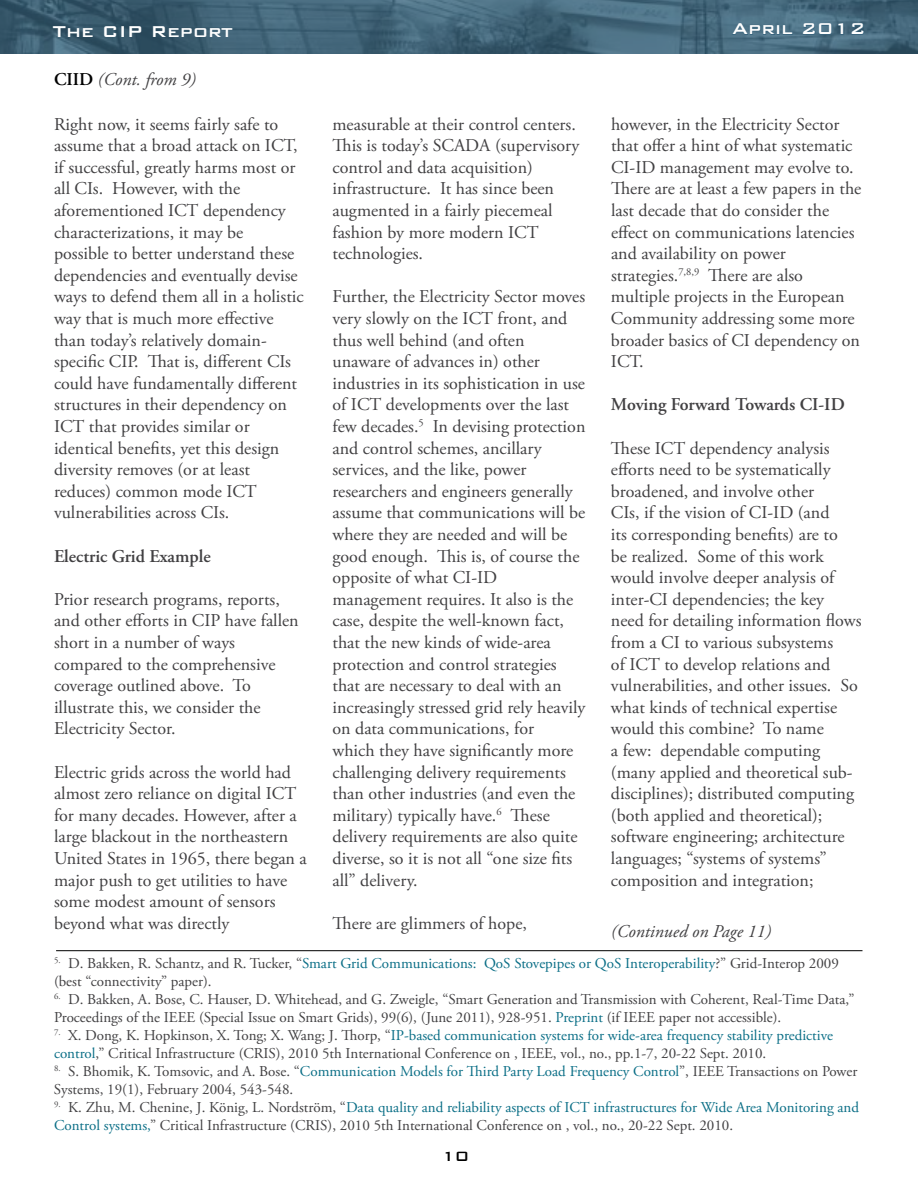
<style>
.page{position:relative;width:918px;height:1188px;background:#fff}
.page>*{position:absolute;margin:0;border:0;box-sizing:border-box;transform-origin:0 0}
.t1{font:500 21px "Bank Gothic BT";color:#fff}
.t2{font:18px/21.6px "Adobe Garamond Pro";color:#414042}
.t3{font:600 18px "Adobe Garamond Pro";color:#414042}
.t4{font:italic 18px "Adobe Garamond Pro";color:#414042}
.t5{font:500 18px "Bank Gothic BT";color:#000}
.t6{font:15px/18px "Adobe Garamond Pro";color:#414042}
.s1{font-weight:600;font-style:normal;color:#000}
.s2{color:#0a6e86}
</style>
<div class="page">
<img style="left:0;top:0;width:918px;height:54px">
<svg style="left:732px;top:23px;width:61px;height:12px"></svg>
<svg style="left:803px;top:23px;width:29px;height:12px"></svg>
<svg style="left:838px;top:23px;width:6px;height:12px"></svg>
<svg style="left:851px;top:23px;width:13px;height:12px"></svg>
<hr style="left:56px;top:950px;width:806px;height:1px;background:#000">
<p class="t1" style="left:53px;top:20px;width:182px">The CIP Report</p>
<p class="t1" style="left:732px;top:17px;width:135px">April 2012</p>
<p class="t4" style="left:54px;top:69px;width:143px"><span class="s1">CIID</span> (Cont. from 9)</p>
<p class="t2" style="left:54px;top:114px;width:251px">Right now, it seems fairly safe to assume that a broad attack on ICT, if successful, greatly harms most or all CIs. However, with the aforementioned ICT dependency characterizations, it may be<br>possible to better understand these dependencies and eventually devise ways to defend them all in a holistic way that is much more effective than today’s relatively domain&shy;specific CIP. That is, different CIs could have fundamentally different structures in their dependency on<br>ICT that provides similar or identical benefits, yet this design diversity removes (or at least reduces) common mode ICT vulnerabilities across CIs.</p>
<p class="t3" style="left:54px;top:546px;width:158px">Electric Grid Example</p>
<p class="t2" style="left:54px;top:589px;width:246px">Prior research programs, reports, and other efforts in CIP have fallen short in a number of ways compared to the comprehensive coverage outlined above. To illustrate this, we consider the<br>Electricity Sector.</p>
<p class="t2" style="left:54px;top:762px;width:254px">Electric grids across the world had almost zero reliance on digital ICT for many decades. However, after a large blackout in the northeastern United States in 1965, there began a major push to get utilities to have some modest amount of sensors beyond what was directly</p>
<p class="t2" style="left:332px;top:114px;width:248px">measurable at their control centers.<br>This is today’s SCADA (supervisory control and data acquisition) infrastructure. It has since been augmented in a fairly piecemeal fashion by more modern ICT technologies.</p>
<p class="t2" style="left:332px;top:287px;width:254px">Further, the Electricity Sector moves very slowly on the ICT front, and thus well behind (and often unaware of advances in) other industries in its sophistication in use of ICT developments over the last few decades.<sup>5</sup> In devising protection and control schemes, ancillary services, and the like, power researchers and engineers generally assume that communications will be where they are needed and will be good enough. This is, of course the opposite of what CI-ID management requires. It also is the case, despite the well-known fact, that the new kinds of wide-area protection and control strategies that are necessary to deal with an increasingly stressed grid rely heavily on data communications, for<br>which they have significantly more challenging delivery requirements than other industries (and even the military) typically have.<sup>6</sup> These delivery requirements are also quite diverse, so it is not all “one size fits all” delivery.</p>
<p class="t2" style="left:333px;top:913px;width:196px">There are glimmers of hope,</p>
<p class="t2" style="left:611px;top:114px;width:252px">however, in the Electricity Sector that offer a hint of what systematic<br>CI-ID management may evolve to.<br>There are at least a few papers in the last decade that do consider the effect on communications latencies and availability on power strategies.<sup>7,8,9</sup> There are also multiple projects in the European<br>Community addressing some more broader basics of CI dependency on<br>ICT.</p>
<p class="t3" style="left:611px;top:394px;width:235px">Moving Forward Towards CI-ID</p>
<p class="t2" style="left:611px;top:438px;width:252px">These ICT dependency analysis efforts need to be systematically broadened, and involve other<br>CIs, if the vision of CI-ID (and<br>its corresponding benefits) are to<br>be realized. Some of this work would involve deeper analysis of inter-CI dependencies; the key need for detailing information flows from a CI to various subsystems<br>of ICT to develop relations and vulnerabilities, and other issues. So what kinds of technical expertise would this combine? To name<br>a few: dependable computing (many applied and theoretical sub&shy;disciplines); distributed computing (both applied and theoretical); software engineering; architecture languages; “systems of systems” composition and integration;</p>
<p class="t4" style="left:611px;top:920px;width:162px">(Continued on Page 11)</p>
<p class="t6" style="left:54px;top:955px;width:786px"><sup>5.</sup> D. Bakken, R. Schantz, and R. Tucker, “<span class="s2">Smart Grid Communications: QoS Stovepipes or QoS Interoperability</span>?” Grid-Interop 2009 (best “connectivity” paper).</p>
<p class="t6" style="left:54px;top:991px;width:802px"><sup>6.</sup> D. Bakken, A. Bose, C. Hauser, D. Whitehead, and G. Zweigle, “Smart Generation and Transmission with Coherent, Real-Time Data,”<br>Proceedings of the IEEE (Special Issue on Smart Grids), 99(6), (June 2011), 928-951. <span class="s2">Preprint</span> (if IEEE paper not accessible).</p>
<p class="t6" style="left:54px;top:1027px;width:781px"><sup>7.</sup> X. Dong, K. Hopkinson, X. Tong; X. Wang; J. Thorp, “<span class="s2">IP-based communication systems for wide-area frequency stability predictive control</span>,” Critical Infrastructure (CRIS), 2010 5th International Conference on , IEEE, vol., no., pp.1-7, 20-22 Sept. 2010.</p>
<p class="t6" style="left:54px;top:1063px;width:805px"><sup>8.</sup> S. Bhomik, K. Tomsovic, and A. Bose. “<span class="s2">Communication Models for Third Party Load Frequency Control</span>”, IEEE Transactions on Power<br>Systems, 19(1), February 2004, 543-548.</p>
<p class="t6" style="left:54px;top:1099px;width:807px"><sup>9.</sup> K. Zhu, M. Chenine, J. König, L. Nordström, “<span class="s2">Data quality and reliability aspects of ICT infrastructures for Wide Area Monitoring and<br>Control systems,</span>” Critical Infrastructure (CRIS), 2010 5th International Conference on , vol., no., 20-22 Sept. 2010.</p>
<p class="t5" style="left:441px;top:1147px;width:29px">10</p>
</div>
